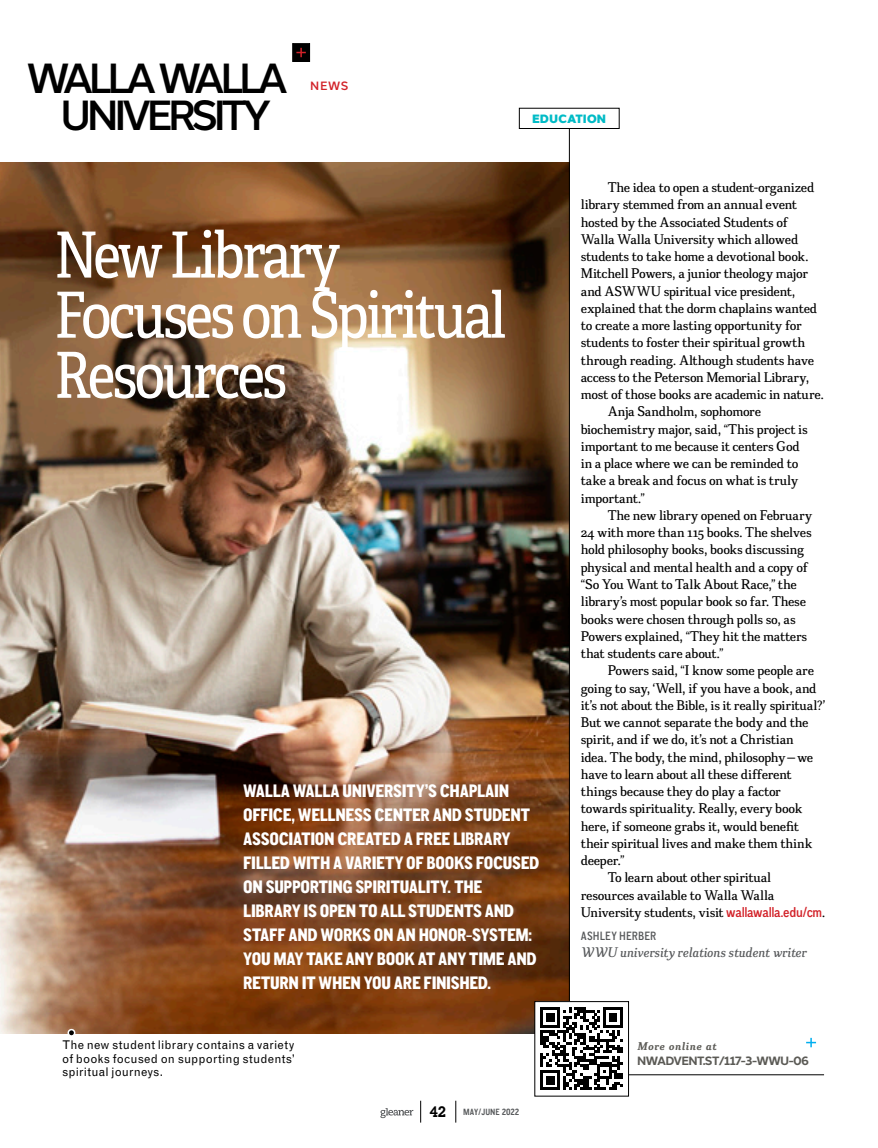
<style>
.page{position:relative;width:878px;height:1148px;background:#fff}
.page>*{position:absolute;margin:0;border:0;box-sizing:border-box;transform-origin:0 0}
.page_title-Walla_Wal{font:63.6px/60.2px "Adelle Condensed";letter-spacing:-.04em;color:#fff}
.NEWS_-_Header_-_LEFT{font:500 42px "Halcom";letter-spacing:-.115em;color:#000}
.lead-Walla_Walla_Uni{font:800 18px/24px "CA Normal";letter-spacing:-.015em;color:#fff}
.body-Walla_Walla_Uni{font:15px/17.2px "CA Texteron";letter-spacing:-.02em;color:#000}
.author-Walla_Walla_U{font:italic 15px "CA Texteron";letter-spacing:-.01em;color:#57595b}
.photo_caption-Walla{font:12px/13.5px "Grotesque MT Std";letter-spacing:.01em;color:#000;text-align:justify}
.page_title-Oregon_Co{font:700 12px "Halcom";letter-spacing:-.05em;color:#5b5a55}
.author-Walla_Walla_U-2{font:500 12px "CA Normal";letter-spacing:.01em;color:#57595b}
.page_title-Oregon_Co-2{font:italic 700 12px "CA Texteron";letter-spacing:.04em;color:#5b5a55}
.page_title-Oregon_Co-3{font:900 12px "Halcom";letter-spacing:-.01em;color:#00bbc6}
.t1{font:500 12px "Halcom";color:#d22229}
.t2{font:700 9px "CA Normal";color:#57595b}
.s1{font-family:"Lubalin Graph IT Cby BT";font-weight:600;font-size:15px;color:#000}
.s2{font-family:"CA Normal";font-weight:500;font-size:14.25px;color:#d22229}
</style>
<div class="page">
<img style="left:0;top:162px;width:569px;height:871px">
<div style="left:293px;top:44px;width:16px;height:17px;background:#000"></div>
<div style="left:292px;top:43px;width:18px;height:19px;border:1px solid #000"></div>
<svg style="left:296px;top:48px;width:10px;height:9px"></svg>
<hr style="left:569px;top:128px;width:1px;height:945px;background:#000">
<div style="left:519px;top:108px;width:100px;height:21px;border:1px solid #000"></div>
<svg style="left:806px;top:1037px;width:10px;height:10px"></svg>
<hr style="left:629px;top:1074px;width:195px;height:1px;background:#000">
<div style="left:535px;top:1001px;width:93px;height:95px;background:#fff"></div>
<svg style="left:540px;top:1007px;width:83px;height:83px"></svg>
<div style="left:534px;top:1001px;width:94px;height:95px;border:1px solid #000"></div>
<div style="left:68px;top:1029px;width:7px;height:7px;background:#000;border-radius:50%"></div>
<div style="left:67px;top:1028px;width:8px;height:8px;border:2px solid #fff;border-radius:50%"></div>
<svg style="left:380px;top:1108px;width:33px;height:10px"></svg>
<svg style="left:455px;top:1100px;width:1px;height:22px"></svg>
<svg style="left:420px;top:1100px;width:1px;height:22px"></svg>
<p class="NEWS_-_Header_-_LEFT" style="left:27px;top:44px;width:263px">WALLA WALLA</p>
<p class="NEWS_-_Header_-_LEFT" style="left:60px;top:82px;width:213px">UNIVERSITY</p>
<p class="t1" style="left:310px;top:76px;width:40px">NEWS</p>
<p class="page_title-Oregon_Co-3" style="left:532px;top:109px;width:75px">EDUCATION</p>
<p class="page_title-Walla_Wal" style="left:54px;top:226px;width:453px">New Library<br>Focuses on Spiritual<br>Resources</p>
<p class="lead-Walla_Walla_Uni" style="left:243px;top:778px;width:298px">WALLA WALLA UNIVERSITY’S CHAPLAIN OFFICE, WELLNESS CENTER AND STUDENT ASSOCIATION CREATED A FREE LIBRARY FILLED WITH A VARIETY OF BOOKS FOCUSED ON SUPPORTING SPIRITUALITY. THE LIBRARY IS OPEN TO ALL STUDENTS AND STAFF AND WORKS ON AN HONOR-SYSTEM:<br>YOU MAY TAKE ANY BOOK AT ANY TIME AND RETURN IT WHEN YOU ARE FINISHED.</p>
<p class="photo_caption-Walla" style="left:62px;top:1038px;width:234px">The new student library contains a variety of books focused on supporting students’ spiritual journeys.</p>
<p class="t2" style="left:429px;top:1105px;width:91px"><span class="s1">42</span> MAY/JUNE 2022</p>
<p class="body-Walla_Walla_Uni" style="left:580px;top:178px;width:245px;text-indent:27px">The idea to open a student-organized library stemmed from an annual event hosted by the Associated Students of Walla Walla University which allowed students to take home a devotional book.<br>Mitchell Powers, a junior theology major and ASWWU spiritual vice president, explained that the dorm chaplains wanted to create a more lasting opportunity for students to foster their spiritual growth through reading. Although students have access to the Peterson Memorial Library, most of those books are academic in nature.</p>
<p class="body-Walla_Walla_Uni" style="left:580px;top:403px;width:228px;text-indent:27px">Anja Sandholm, sophomore biochemistry major, said, “This project is important to me because it centers God in a place where we can be reminded to take a break and focus on what is truly important.”</p>
<p class="body-Walla_Walla_Uni" style="left:580px;top:506px;width:233px;text-indent:27px">The new library opened on February 24 with more than 115 books. The shelves hold philosophy books, books discussing physical and mental health and a copy of “So You Want to Talk About Race,” the library’s most popular book so far. These books were chosen through polls so, as Powers explained, “They hit the matters that students care about.”</p>
<p class="body-Walla_Walla_Uni" style="left:580px;top:661px;width:246px;text-indent:27px">Powers said, “I know some people are going to say, ‘Well, if you have a book, and it’s not about the Bible, is it really spiritual?’ But we cannot separate the body and the spirit, and if we do, it’s not a Christian<br>idea. The body, the mind, philosophy — we have to learn about all these different things because they do play a factor towards spirituality. Really, every book here, if someone grabs it, would benefit their spiritual lives and make them think deeper.”</p>
<p class="body-Walla_Walla_Uni" style="left:580px;top:868px;width:246px;text-indent:27px">To learn about other spiritual resources available to Walla Walla<br>University students, visit <span class="s2">wallawalla.edu/cm</span>.</p>
<p class="author-Walla_Walla_U-2" style="left:581px;top:927px;width:77px">ASHLEY HERBER</p>
<p class="author-Walla_Walla_U" style="left:581px;top:941px;width:227px">WWU university relations student writer</p>
<p class="page_title-Oregon_Co-2" style="left:637px;top:1037px;width:81px">More online at</p>
<p class="page_title-Oregon_Co" style="left:637px;top:1051px;width:173px">NWADVENT.ST/117-3-WWU-06</p>
</div>
